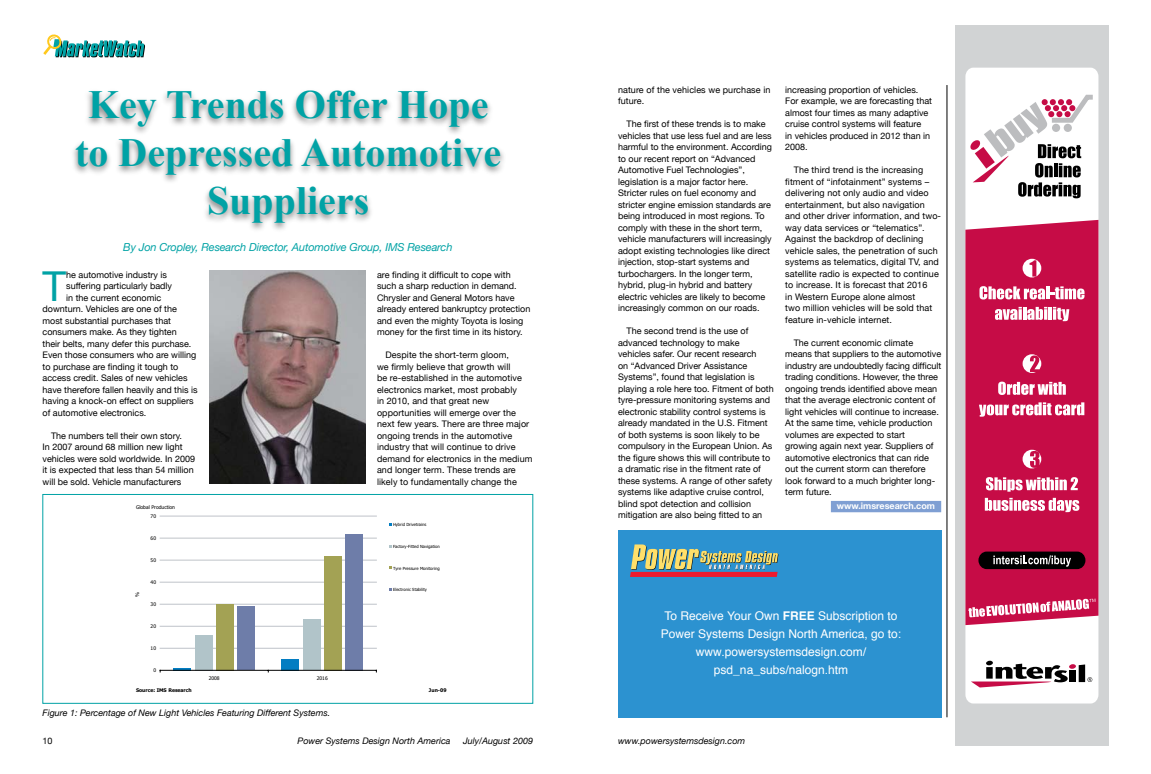
<style>
.page{position:relative;width:1151px;height:774px;background:#fff}
.page>*{position:absolute;margin:0;border:0;box-sizing:border-box;transform-origin:0 0}
.t1{font:41.2px "Helvetica Neue";color:#00a2a5}
.t2{font:700 40px/48px "Times New Roman";color:#00a2a5;text-align:center}
.t3{font:12px/18px "Helvetica";color:#fff;text-align:center}
.t4{font:italic 11px "Helvetica Neue";letter-spacing:-.01em;color:#00a2a5}
.t5{font:9px/11.5px "Helvetica Neue";color:#000}
.t6{font:italic 9px "Helvetica Neue";color:#000}
.t7{font:700 9px "Helvetica Neue";color:#fff}
.t8{font:5px "Tahoma";color:#000}
.t9{font:700 5px "Tahoma";color:#000}
.t10{font:4.2px "Tahoma";color:#000}
.s1{font-weight:700}
</style>
<div class="page">
<svg style="left:43px;top:34px;width:102px;height:23px"></svg>
<div style="left:618px;top:530px;width:323px;height:187px;background:#2c92d0"></div>
<svg style="left:630px;top:544px;width:148px;height:33px"></svg>
<div style="left:70px;top:87px;width:437px;height:146px;background:#000;opacity:.5"></div>
<div style="left:831px;top:501px;width:110px;height:11px;background:#7f9fd3"></div>
<img style="left:210px;top:270px;width:156px;height:213px">
<hr style="left:160px;top:648px;width:216px;height:1px;background:#bfc3c9">
<hr style="left:160px;top:626px;width:216px;height:1px;background:#bfc3c9">
<hr style="left:160px;top:604px;width:216px;height:1px;background:#bfc3c9">
<hr style="left:160px;top:582px;width:216px;height:1px;background:#bfc3c9">
<hr style="left:160px;top:560px;width:216px;height:1px;background:#bfc3c9">
<hr style="left:160px;top:538px;width:216px;height:1px;background:#bfc3c9">
<hr style="left:160px;top:516px;width:216px;height:1px;background:#bfc3c9">
<svg style="left:173px;top:668px;width:18px;height:2px"></svg>
<div style="left:282px;top:659px;width:17px;height:11px;background:#037dc2"></div>
<div style="left:195px;top:635px;width:17px;height:35px;background:#b1c4c9"></div>
<div style="left:303px;top:620px;width:18px;height:50px;background:#b1c4c9"></div>
<div style="left:216px;top:604px;width:18px;height:66px;background:#a3a254"></div>
<div style="left:324px;top:556px;width:18px;height:114px;background:#a3a254"></div>
<div style="left:237px;top:606px;width:18px;height:64px;background:#6e7da9"></div>
<div style="left:345px;top:534px;width:18px;height:136px;background:#6e7da9"></div>
<hr style="left:160px;top:670px;width:216px;height:1px;background:#000">
<div style="left:43px;top:494px;width:490px;height:209px;border:1px solid #00a2a5"></div>
<div style="left:955px;top:26px;width:153px;height:720px;background:#d1d3d4"></div>
<div style="left:965px;top:68px;width:133px;height:635px;background:#fff"></div>
<div style="left:965px;top:220px;width:133px;height:405px;background:#c60c46"></div>
<svg style="left:968px;top:598px;width:127px;height:19px;background:#d95f85"></svg>
<div style="left:978px;top:551px;width:107px;height:18px;background:#000;border-radius:8px"></div>
<svg style="left:993px;top:555px;width:78px;height:12px"></svg>
<svg style="left:971px;top:661px;width:121px;height:26px;background:#af9ea3"></svg>
<svg style="left:1022px;top:259px;width:19px;height:18px"></svg>
<svg style="left:1029px;top:260px;width:7px;height:17px"></svg>
<svg style="left:979px;top:286px;width:105px;height:13px"></svg>
<svg style="left:995px;top:307px;width:52px;height:13px"></svg>
<hr style="left:1048px;top:307px;width:4px;height:13px;background:#fff">
<svg style="left:1053px;top:307px;width:16px;height:14px"></svg>
<svg style="left:1022px;top:354px;width:19px;height:19px"></svg>
<svg style="left:1030px;top:355px;width:9px;height:17px"></svg>
<svg style="left:998px;top:382px;width:68px;height:13px"></svg>
<svg style="left:979px;top:402px;width:105px;height:15px;background:#e285a2"></svg>
<div style="left:1022px;top:450px;width:19px;height:18px;background:#fff;border-radius:50%"></div>
<svg style="left:1030px;top:451px;width:10px;height:17px"></svg>
<svg style="left:986px;top:477px;width:92px;height:15px"></svg>
<svg style="left:985px;top:498px;width:94px;height:14px"></svg>
<svg style="left:970px;top:92px;width:128px;height:106px;background:#d9cfd2"></svg>
<hr style="left:947px;top:85px;width:1px;height:632px;background:#000">
<p class="t5" style="left:618px;top:84px;width:154px">nature of the vehicles we purchase in future.</p>
<p class="t5" style="left:618px;top:118px;width:156px;text-indent:8px">The first of these trends is to make vehicles that use less fuel and are less harmful to the environment. According to our recent report on “Advanced Automotive Fuel Technologies”, legislation is a major factor here.<br>Stricter rules on fuel economy and stricter engine emission standards are being introduced in most regions. To comply with these in the short term, vehicle manufacturers will increasingly adopt existing technologies like direct injection, stop-start systems and turbochargers. In the longer term, hybrid, plug-in hybrid and battery electric vehicles are likely to become increasingly common on our roads.</p>
<p class="t5" style="left:618px;top:325px;width:157px;text-indent:8px">The second trend is the use of advanced technology to make vehicles safer. Our recent research<br>on “Advanced Driver Assistance Systems”, found that legislation is playing a role here too. Fitment of both tyre-pressure monitoring systems and electronic stability control systems is already mandated in the U.S. Fitment of both systems is soon likely to be compulsory in the European Union. As the figure shows this will contribute to a dramatic rise in the fitment rate of these systems. A range of other safety systems like adaptive cruise control, blind spot detection and collision mitigation are also being fitted to an</p>
<p class="t5" style="left:785px;top:84px;width:148px">increasing proportion of vehicles.<br>For example, we are forecasting that almost four times as many adaptive cruise control systems will feature<br>in vehicles produced in 2012 than in<br>2008.</p>
<p class="t5" style="left:785px;top:164px;width:157px;text-indent:8px">The third trend is the increasing fitment of “infotainment” systems – delivering not only audio and video entertainment, but also navigation and other driver information, and two&shy;way data services or “telematics”.<br>Against the backdrop of declining vehicle sales, the penetration of such systems as telematics, digital TV, and satellite radio is expected to continue to increase. It is forecast that 2016<br>in Western Europe alone almost<br>two million vehicles will be sold that feature in-vehicle internet.</p>
<p class="t5" style="left:785px;top:337px;width:157px;text-indent:8px">The current economic climate means that suppliers to the automotive industry are undoubtedly facing difficult trading conditions. However, the three ongoing trends identified above mean that the average electronic content of light vehicles will continue to increase.<br>At the same time, vehicle production volumes are expected to start<br>growing again next year. Suppliers of automotive electronics that can ride out the current storm can therefore look forward to a much brighter long&shy;term future.</p>
<p class="t2" style="left:75px;top:80px;width:427px">Key Trends Offer Hope to Depressed Automotive<br>Suppliers</p>
<p class="t4" style="left:123px;top:241px;width:331px">By Jon Cropley, Research Director, Automotive Group, IMS Research</p>
<p class="t5" style="left:377px;top:269px;width:155px">are finding it difficult to cope with such a sharp reduction in demand.<br>Chrysler and General Motors have already entered bankruptcy protection and even the mighty Toyota is losing money for the first time in its history.</p>
<p class="t5" style="left:377px;top:349px;width:157px;text-indent:8px">Despite the short-term gloom,<br>we firmly believe that growth will<br>be re-established in the automotive electronics market, most probably<br>in 2010, and that great new opportunities will emerge over the next few years. There are three major ongoing trends in the automotive industry that will continue to drive demand for electronics in the medium and longer term. These trends are likely to fundamentally change the</p>
<p class="t1" style="left:43px;top:261px;width:25px">T</p>
<p class="t5" style="left:66px;top:269px;width:102px">he automotive industry is</p>
<p class="t5" style="left:66px;top:280px;width:107px">suffering particularly badly</p>
<p class="t5" style="left:66px;top:292px;width:97px">in the current economic</p>
<p class="t5" style="left:43px;top:303px;width:136px">downturn. Vehicles are one of the</p>
<p class="t5" style="left:43px;top:315px;width:130px">most substantial purchases that</p>
<p class="t5" style="left:43px;top:326px;width:136px">consumers make. As they tighten</p>
<p class="t5" style="left:43px;top:338px;width:150px">their belts, many defer this purchase.</p>
<p class="t5" style="left:43px;top:349px;width:155px">Even those consumers who are willing</p>
<p class="t5" style="left:43px;top:361px;width:137px">to purchase are finding it tough to</p>
<p class="t5" style="left:43px;top:372px;width:146px">access credit. Sales of new vehicles</p>
<p class="t5" style="left:43px;top:384px;width:157px">have therefore fallen heavily and this is</p>
<p class="t5" style="left:43px;top:395px;width:153px">having a knock-on effect on suppliers</p>
<p class="t5" style="left:43px;top:407px;width:105px">of automotive electronics.</p>
<p class="t5" style="left:43px;top:430px;width:154px;text-indent:8px">The numbers tell their own story.<br>In 2007 around 68 million new light vehicles were sold worldwide. In 2009 it is expected that less than 54 million will be sold. Vehicle manufacturers</p>
<p class="t8" style="left:136px;top:504px;width:41px">Global Production</p>
<p class="t7" style="left:837px;top:501px;width:100px">www.imsresearch.com</p>
<p class="t8" style="left:151px;top:513px;width:7px">70</p>
<p class="t8" style="left:134px;top:597px;width:6px;rotate:-90deg">%</p>
<p class="t8" style="left:151px;top:535px;width:7px">60</p>
<p class="t8" style="left:151px;top:557px;width:7px">50</p>
<p class="t8" style="left:151px;top:579px;width:7px">40</p>
<p class="t8" style="left:151px;top:601px;width:7px">30</p>
<p class="t8" style="left:151px;top:623px;width:7px">20</p>
<p class="t8" style="left:151px;top:645px;width:7px">10</p>
<p class="t8" style="left:153px;top:667px;width:4px">0</p>
<p class="t8" style="left:209px;top:675px;width:13px">2008</p>
<p class="t8" style="left:317px;top:675px;width:13px">2016</p>
<p class="t10" style="left:393px;top:522px;width:35px">Hybrid Drivetrains</p>
<p class="t10" style="left:393px;top:543px;width:48px">Factory-Fitted Navigation</p>
<p class="t10" style="left:393px;top:565px;width:48px">Tyre Pressure Monitoring</p>
<p class="t10" style="left:393px;top:587px;width:35px">Electronic Stability</p>
<p class="t9" style="left:136px;top:686px;width:57px">Source: IMS Research</p>
<p class="t9" style="left:429px;top:686px;width:19px">Jun-09</p>
<p class="t6" style="left:43px;top:707px;width:289px">Figure 1: Percentage of New Light Vehicles Featuring Different Systems.</p>
<p class="t3" style="left:661px;top:607px;width:242px">To Receive Your Own <span class="s1">FREE</span> Subscription to Power Systems Design North America, go to: www.powersystemsdesign.com/ psd_na_subs/nalogn.htm</p>
<p class="t5" style="left:42px;top:735px;width:12px">10</p>
<p class="t6" style="left:298px;top:736px;width:154px">Power Systems Design North America</p>
<p class="t6" style="left:463px;top:736px;width:71px">July/August 2009</p>
<p class="t6" style="left:618px;top:736px;width:129px">www.powersystemsdesign.com</p>
</div>
